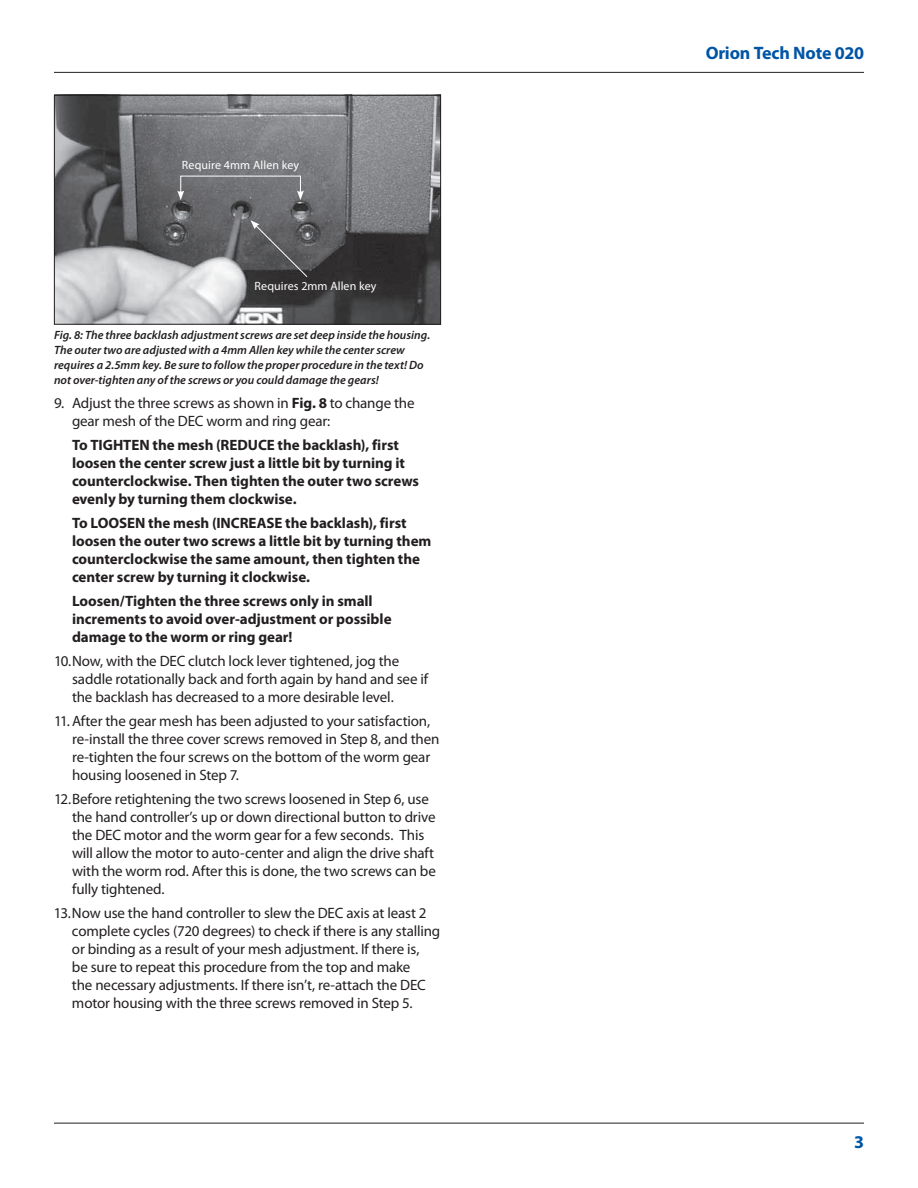
<style>
.page{position:relative;width:918px;height:1188px;background:#fff}
.page>*{position:absolute;margin:0;border:0;box-sizing:border-box;transform-origin:0 0}
.t1{font:700 18px "Myriad Pro";letter-spacing:-.01em;color:#0155a5}
.t2{font:15px/18px "Myriad Pro";letter-spacing:-.01em;color:#231f20}
.t3{font:700 15px/18px "Myriad Pro";letter-spacing:-.005em;color:#231f20}
.t4{font:italic 600 12px/15px "Myriad Pro";color:#231f20}
.t5{font:12px "Myriad Pro";letter-spacing:.005em;color:#fff}
.s1{font-weight:700}
</style>
<div class="page">
<hr style="left:54px;top:72px;width:810px;height:1px;background:#231f20">
<hr style="left:54px;top:1123px;width:810px;height:1px;background:#231f20">
<img style="left:56px;top:97px;width:383px;height:226px">
<div style="left:54px;top:95px;width:387px;height:230px;border:1px solid #231f20"></div>
<div style="left:180px;top:176px;width:121px;height:17px;border:1px solid #fff"></div>
<svg style="left:177px;top:191px;width:7px;height:9px"></svg>
<svg style="left:297px;top:191px;width:7px;height:9px"></svg>
<svg style="left:251px;top:220px;width:57px;height:58px;background:#5a5a5c"></svg>
<p class="t5" style="left:182px;top:157px;width:119px">Require 4mm Allen key</p>
<p class="t5" style="left:255px;top:278px;width:123px">Requires 2mm Allen key</p>
<p class="t4" style="left:54px;top:327px;width:378px">Fig. 8: The three backlash adjustment screws are set deep inside the housing.<br>The outer two are adjusted with a 4mm Allen key while the center screw requires a 2.5mm key. Be sure to follow the proper procedure in the text! Do not over-tighten any of the screws or you could damage the gears!</p>
<p class="t2" style="left:72px;top:394px;width:344px;text-indent:-18px">9. Adjust the three screws as shown in <span class="s1">Fig. 8</span> to change the gear mesh of the DEC worm and ring gear:</p>
<p class="t3" style="left:72px;top:436px;width:349px">To TIGHTEN the mesh (REDUCE the backlash), first loosen the center screw just a little bit by turning it counterclockwise. Then tighten the outer two screws evenly by turning them clockwise.</p>
<p class="t3" style="left:72px;top:514px;width:361px">To LOOSEN the mesh (INCREASE the backlash), first loosen the outer two screws a little bit by turning them counterclockwise the same amount, then tighten the center screw by turning it clockwise.</p>
<p class="t3" style="left:72px;top:592px;width:321px">Loosen/Tighten the three screws only in small increments to avoid over-adjustment or possible damage to the worm or ring gear!</p>
<p class="t2" style="left:72px;top:652px;width:358px;text-indent:-18px">10.Now, with the DEC clutch lock lever tightened, jog the saddle rotationally back and forth again by hand and see if the backlash has decreased to a more desirable level.</p>
<p class="t2" style="left:72px;top:712px;width:369px;text-indent:-18px">11.After the gear mesh has been adjusted to your satisfaction, re-install the three cover screws removed in Step 8, and then re-tighten the four screws on the bottom of the worm gear housing loosened in Step 7.</p>
<p class="t2" style="left:72px;top:790px;width:365px;text-indent:-18px">12.Before retightening the two screws loosened in Step 6, use the hand controller’s up or down directional button to drive the DEC motor and the worm gear for a few seconds. This will allow the motor to auto-center and align the drive shaft with the worm rod. After this is done, the two screws can be fully tightened.</p>
<p class="t2" style="left:72px;top:904px;width:370px;text-indent:-18px">13.Now use the hand controller to slew the DEC axis at least 2 complete cycles (720 degrees) to check if there is any stalling or binding as a result of your mesh adjustment. If there is,<br>be sure to repeat this procedure from the top and make<br>the necessary adjustments. If there isn’t, re-attach the DEC motor housing with the three screws removed in Step 5.</p>
<p class="t1" style="left:706px;top:41px;width:160px">Orion Tech Note 020</p>
<p class="t1" style="left:854px;top:1130px;width:11px">3</p>
</div>
